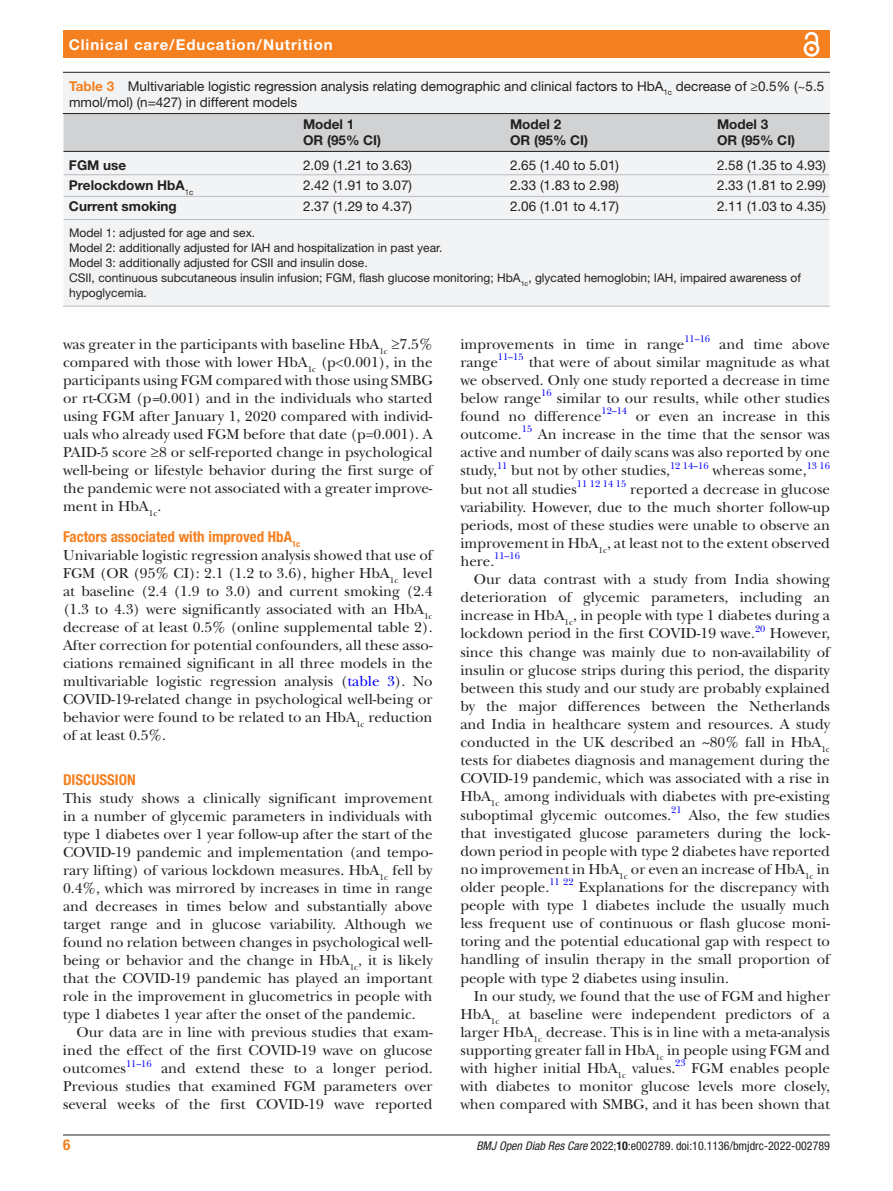
<style>
.page{position:relative;width:893px;height:1191px;background:#fff}
.page>*{position:absolute;margin:0;border:0;box-sizing:border-box;transform-origin:0 0}
.t1{font:15px/18.1px "New Baskerville";color:#231f20;text-align:justify}
.t2{font:700 condensed 15px "Helvetica Neue LT Std";color:#f58020}
.t3{font:700 15px "Helvetica Neue LT Std";letter-spacing:.065em;color:#fff}
.t4{font:13.5px/16.5px "Helvetica Neue LT Std";color:#231f20}
.t5{font:700 13.5px/16.2px "Helvetica Neue LT Std";color:#231f20}
.t6{font:12px/15px "Helvetica Neue LT Std";color:#231f20}
.t7{font:condensed 12px "Helvetica Neue LT Std";color:#231f20}
.t8{font:9.9px "New Baskerville";color:#00f}
.s1{font-weight:700;color:#f58020}
.s2{font-style:italic}
.s3{color:#00f}
.s4{font-weight:700}
</style>
<div class="page">
<hr style="left:63px;top:1134px;width:767px;height:1px;background:#231f20">
<div style="left:63px;top:31px;width:767px;height:27px;background:#f58020"></div>
<svg style="left:803px;top:31px;width:17px;height:26px"></svg>
<div style="left:63px;top:73px;width:767px;height:233px;background:#f2f3f4"></div>
<hr style="left:63px;top:72px;width:767px;height:1px;background:#231f20">
<hr style="left:63px;top:113px;width:234px;height:1px;background:#231f20">
<hr style="left:297px;top:113px;width:207px;height:1px;background:#231f20">
<hr style="left:504px;top:113px;width:207px;height:1px;background:#231f20">
<hr style="left:711px;top:113px;width:119px;height:1px;background:#231f20">
<hr style="left:297px;top:219px;width:207px;height:1px;background:#bcbdc0">
<hr style="left:504px;top:219px;width:207px;height:1px;background:#bcbdc0">
<hr style="left:63px;top:219px;width:234px;height:1px;background:#bcbdc0">
<hr style="left:711px;top:219px;width:119px;height:1px;background:#bcbdc0">
<hr style="left:63px;top:306px;width:234px;height:1px;background:#bcbdc0">
<hr style="left:297px;top:306px;width:207px;height:1px;background:#bcbdc0">
<hr style="left:504px;top:306px;width:207px;height:1px;background:#bcbdc0">
<hr style="left:711px;top:306px;width:119px;height:1px;background:#bcbdc0">
<hr style="left:63px;top:219px;width:1px;height:87px;background:#fff">
<svg style="left:63px;top:114px;width:767px;height:83px"></svg>
<p class="t3" style="left:69px;top:35px;width:266px">Clinical care/Education/Nutrition</p>
<p class="t4" style="left:69px;top:77px;width:757px"><span class="s1">Table 3</span> Multivariable logistic regression analysis relating demographic and clinical factors to HbA<sub>1c</sub> decrease of ≥0.5% (~5.5 mmol/mol) (n=427) in different models</p>
<p class="t5" style="left:303px;top:116px;width:80px">Model 1<br>OR (95% CI)</p>
<p class="t5" style="left:510px;top:116px;width:80px">Model 2<br>OR (95% CI)</p>
<p class="t5" style="left:717px;top:116px;width:80px">Model 3<br>OR (95% CI)</p>
<p class="t5" style="left:69px;top:157px;width:59px">FGM use</p>
<p class="t4" style="left:303px;top:157px;width:111px">2.09 (1.21 to 3.63)</p>
<p class="t4" style="left:510px;top:157px;width:111px">2.65 (1.40 to 5.01)</p>
<p class="t4" style="left:717px;top:157px;width:111px">2.58 (1.35 to 4.93)</p>
<p class="t5" style="left:69px;top:177px;width:126px">Prelockdown HbA<sub>1c</sub></p>
<p class="t4" style="left:303px;top:177px;width:111px">2.42 (1.91 to 3.07)</p>
<p class="t4" style="left:510px;top:177px;width:111px">2.33 (1.83 to 2.98)</p>
<p class="t4" style="left:717px;top:177px;width:111px">2.33 (1.81 to 2.99)</p>
<p class="t5" style="left:69px;top:197px;width:109px">Current smoking</p>
<p class="t4" style="left:303px;top:197px;width:111px">2.37 (1.29 to 4.37)</p>
<p class="t4" style="left:510px;top:197px;width:111px">2.06 (1.01 to 4.17)</p>
<p class="t4" style="left:717px;top:197px;width:111px">2.11 (1.03 to 4.35)</p>
<p class="t6" style="left:69px;top:225px;width:734px">Model 1: adjusted for age and sex.<br>Model 2: additionally adjusted for IAH and hospitalization in past year.<br>Model 3: additionally adjusted for CSII and insulin dose.<br>CSII, continuous subcutaneous insulin infusion; FGM, flash glucose monitoring; HbA<sub>1c</sub>, glycated hemoglobin; IAH, impaired awareness of hypoglycemia.</p>
<p class="t1" style="left:63px;top:335px;width:371px">was greater in the participants with baseline HbA<sub>1c</sub> ≥7.5% compared with those with lower HbA<sub>1c</sub> (p&lt;0.001), in the participants using FGM compared with those using SMBG or rt-CGM (p<span class="s2">=</span>0.001) and in the individuals who started using FGM after January 1, 2020 compared with individ&shy;uals who already used FGM before that date (p=0.001). A PAID-5 score ≥8 or self-reported change in psychological well-being or lifestyle behavior during the first surge of the pandemic were not associated with a greater improve&shy;ment in HbA<sub>1c</sub>.</p>
<p class="t2" style="left:63px;top:528px;width:239px">Factors associated with improved HbA<sub>1c</sub></p>
<p class="t1" style="left:63px;top:546px;width:371px">Univariable logistic regression analysis showed that use of FGM (OR (95% CI): 2.1 (1.2 to 3.6), higher HbA<sub>1c</sub> level at baseline (2.4 (1.9 to 3.0) and current smoking (2.4 (1.3 to 4.3) were significantly associated with an HbA<sub>1c </sub>decrease of at least 0.5% (online supplemental table 2).<br>After correction for potential confounders, all these asso&shy;ciations remained significant in all three models in the multivariable logistic regression analysis (<span class="s3">table 3</span>). No COVID-19-related change in psychological well-being or behavior were found to be related to an HbA<sub>1c</sub> reduction of at least 0.5%.</p>
<p class="t2" style="left:63px;top:771px;width:74px">DISCUSSION</p>
<p class="t1" style="left:63px;top:789px;width:371px">This study shows a clinically significant improvement in a number of glycemic parameters in individuals with type 1 diabetes over 1 year follow-up after the start of the COVID-19 pandemic and implementation (and tempo&shy;rary lifting) of various lockdown measures. HbA<sub>1c</sub> fell by 0.4%, which was mirrored by increases in time in range and decreases in times below and substantially above target range and in glucose variability. Although we found no relation between changes in psychological well&shy;being or behavior and the change in HbA<sub>1c</sub>, it is likely that the COVID-19 pandemic has played an important role in the improvement in glucometrics in people with type 1 diabetes 1 year after the onset of the pandemic.</p>
<p class="t1" style="left:63px;top:1023px;width:371px;text-indent:13px">Our data are in line with previous studies that exam&shy;ined the effect of the first COVID-19 wave on glucose outcomes<sup>11–16</sup></p>
<p class="t1" style="left:63px;top:1059px;width:371px;text-indent:98px">and extend these to a longer period.<br>Previous studies that examined FGM parameters over several weeks of the first COVID-19 wave reported</p>
<p class="t8" style="left:684px;top:333px;width:27px">11–16</p>
<p class="t1" style="left:460px;top:335px;width:371px;text-indent:259px">and time above range<sup>11–15</sup> that were of about similar magnitude as what we observed. Only one study reported a decrease in time below range</p>
<p class="t1" style="left:460px;top:335px;width:225px">improvements in time in range</p>
<p class="t8" style="left:541px;top:387px;width:12px">16</p>
<p class="t1" style="left:460px;top:389px;width:371px;text-indent:97px">similar to our results, while other studies found no difference</p>
<p class="t8" style="left:601px;top:405px;width:27px">12–14</p>
<p class="t1" style="left:460px;top:407px;width:371px;text-indent:175px">or even an increase in this outcome.<sup>15</sup> An increase in the time that the sensor was active and number of daily scans was also reported by one study,<sup>11</sup> but not by other studies,</p>
<p class="t8" style="left:670px;top:460px;width:40px">12 14–16</p>
<p class="t1" style="left:712px;top:461px;width:96px">whereas some,</p>
<p class="t8" style="left:807px;top:460px;width:25px">13 16</p>
<p class="t1" style="left:460px;top:480px;width:118px">but not all studies</p>
<p class="t8" style="left:577px;top:478px;width:51px">11 12 14 15</p>
<p class="t1" style="left:460px;top:480px;width:371px;text-indent:170px">reported a decrease in glucose variability. However, due to the much shorter follow-up periods, most of these studies were unable to observe an improvement in HbA<sub>1c</sub>, at least not to the extent observed here.</p>
<p class="t8" style="left:494px;top:550px;width:27px">11–16</p>
<p class="t1" style="left:460px;top:570px;width:371px;text-indent:14px">Our data contrast with a study from India showing deterioration of glycemic parameters, including an increase in HbA<sub>1c</sub>, in people with type 1 diabetes during a lockdown period in the first COVID-19 wave.</p>
<p class="t8" style="left:755px;top:622px;width:12px">20</p>
<p class="t1" style="left:460px;top:624px;width:371px;text-indent:309px">However, since this change was mainly due to non-availability of insulin or glucose strips during this period, the disparity between this study and our study are probably explained by the major differences between the Netherlands and India in healthcare system and resources. A study conducted in the UK described an ~80% fall in HbA<sub>1c </sub>tests for diabetes diagnosis and management during the COVID-19 pandemic, which was associated with a rise in HbA<sub>1c</sub> among individuals with diabetes with pre-existing suboptimal glycemic outcomes.</p>
<p class="t8" style="left:671px;top:804px;width:12px">21</p>
<p class="t1" style="left:460px;top:805px;width:371px;text-indent:228px">Also, the few studies that investigated glucose parameters during the lock&shy;down period in people with type 2 diabetes have reported no improvement in HbA<sub>1c</sub> or even an increase of HbA<sub>1c</sub> in older people.</p>
<p class="t8" style="left:549px;top:876px;width:26px">11 22</p>
<p class="t1" style="left:460px;top:878px;width:371px;text-indent:118px">Explanations for the discrepancy with people with type 1 diabetes include the usually much less frequent use of continuous or flash glucose moni&shy;toring and the potential educational gap with respect to handling of insulin therapy in the small proportion of people with type 2 diabetes using insulin.</p>
<p class="t1" style="left:460px;top:986px;width:371px;text-indent:14px">In our study, we found that the use of FGM and higher HbA<sub>1c</sub> at baseline were independent predictors of a larger HbA<sub>1c</sub> decrease. This is in line with a meta-analysis supporting greater fall in HbA<sub>1c</sub> in people using FGM and with higher initial HbA<sub>1c</sub> values.</p>
<p class="t8" style="left:675px;top:1057px;width:12px">23</p>
<p class="t1" style="left:460px;top:1059px;width:371px;text-indent:231px">FGM enables people with diabetes to monitor glucose levels more closely, when compared with SMBG, and it has been shown that</p>
<p class="t2" style="left:63px;top:1135px;width:9px">6</p>
<p class="t7" style="left:476px;top:1138px;width:355px"><span class="s2">BMJ Open Diab Res Care</span> 2022;<span class="s4">10</span>:e002789. doi:10.1136/bmjdrc-2022-002789</p>
</div>
